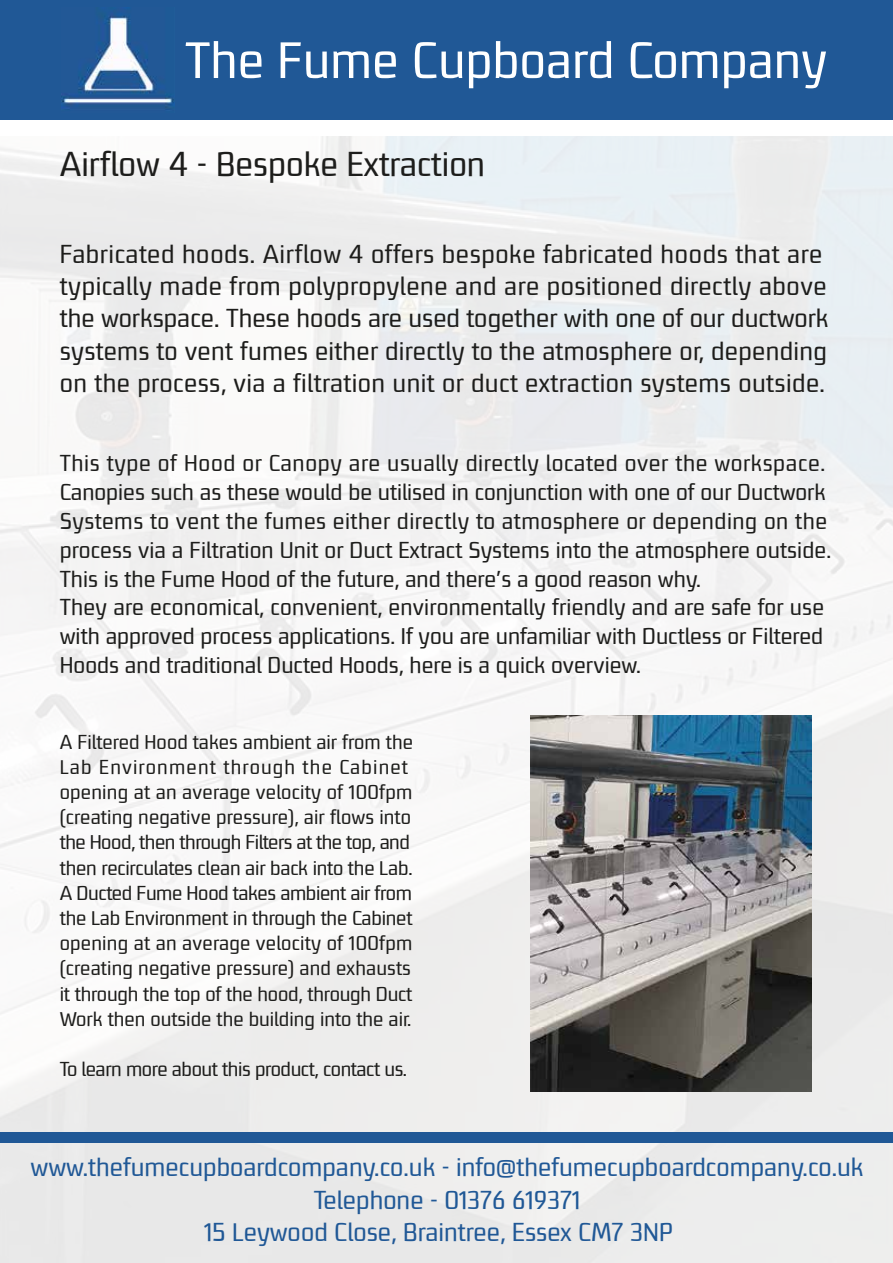
<style>
.page{position:relative;width:893px;height:1263px;background:#fff}
.page>*{position:absolute;margin:0;border:0;box-sizing:border-box;transform-origin:0 0}
.t1{font:54px "AM Sans One W00";color:#fff}
.t2{font:36px "AM Sans One W00";color:#1d1d1b}
.t3{font:27px/32.4px "AM Sans One W00";letter-spacing:.015em;color:#1d1d1b}
.t4{font:27px "AM Sans One W00";color:#205896}
.t5{font:24px/28.8px "AM Sans One W00";color:#1d1d1b}
.t6{font:21px/25.2px "AM Sans One W00";letter-spacing:-.005em;color:#1d1d1b}
</style>
<div class="page">
<img style="left:0;top:136px;width:893px;height:1127px">
<div style="left:0;top:0;width:893px;height:128px;background:#205896"></div>
<img style="left:62px;top:7px;width:112px;height:102px">
<div style="left:0;top:120px;width:893px;height:15px;background:#fff"></div>
<div style="left:0;top:1133px;width:893px;height:10px;background:#205896"></div>
<img style="left:530px;top:716px;width:281px;height:375px">
<h1 class="t1" style="left:185px;top:30px;width:643px">The Fume Cupboard Company</h1>
<h2 class="t2" style="left:60px;top:144px;width:427px">Airflow 4 - Bespoke Extraction</h2>
<p class="t3" style="left:60px;top:237px;width:770px">Fabricated hoods. Airflow 4 offers bespoke fabricated hoods that are typically made from polypropylene and are positioned directly above the workspace. These hoods are used together with one of our ductwork systems to vent fumes either directly to the atmosphere or, depending on the process, via a filtration unit or duct extraction systems outside.</p>
<p class="t5" style="left:60px;top:449px;width:773px">This type of Hood or Canopy are usually directly located over the workspace.<br>Canopies such as these would be utilised in conjunction with one of our Ductwork Systems to vent the fumes either directly to atmosphere or depending on the process via a Filtration Unit or Duct Extract Systems into the atmosphere outside.<br>This is the Fume Hood of the future, and there’s a good reason why.<br>They are economical, convenient, environmentally friendly and are safe for use with approved process applications. If you are unfamiliar with Ductless or Filtered Hoods and traditional Ducted Hoods, here is a quick overview.</p>
<p class="t6" style="left:60px;top:729px;width:355px">A Filtered Hood takes ambient air from the Lab Environment through the Cabinet opening at an average velocity of 100fpm (creating negative pressure), air flows into the Hood, then through Filters at the top, and then recirculates clean air back into the Lab.<br>A Ducted Fume Hood takes ambient air from the Lab Environment in through the Cabinet opening at an average velocity of 100fpm (creating negative pressure) and exhausts it through the top of the hood, through Duct Work then outside the building into the air.</p>
<p class="t6" style="left:60px;top:1056px;width:349px">To learn more about this product, contact us.</p>
<p class="t4" style="left:30px;top:1152px;width:835px">www.thefumecupboardcompany.co.uk - info@thefumecupboardcompany.co.uk</p>
<p class="t4" style="left:314px;top:1185px;width:268px">Telephone - 01376 619371</p>
<p class="t4" style="left:204px;top:1217px;width:471px">15 Leywood Close, Braintree, Essex CM7 3NP</p>
</div>
